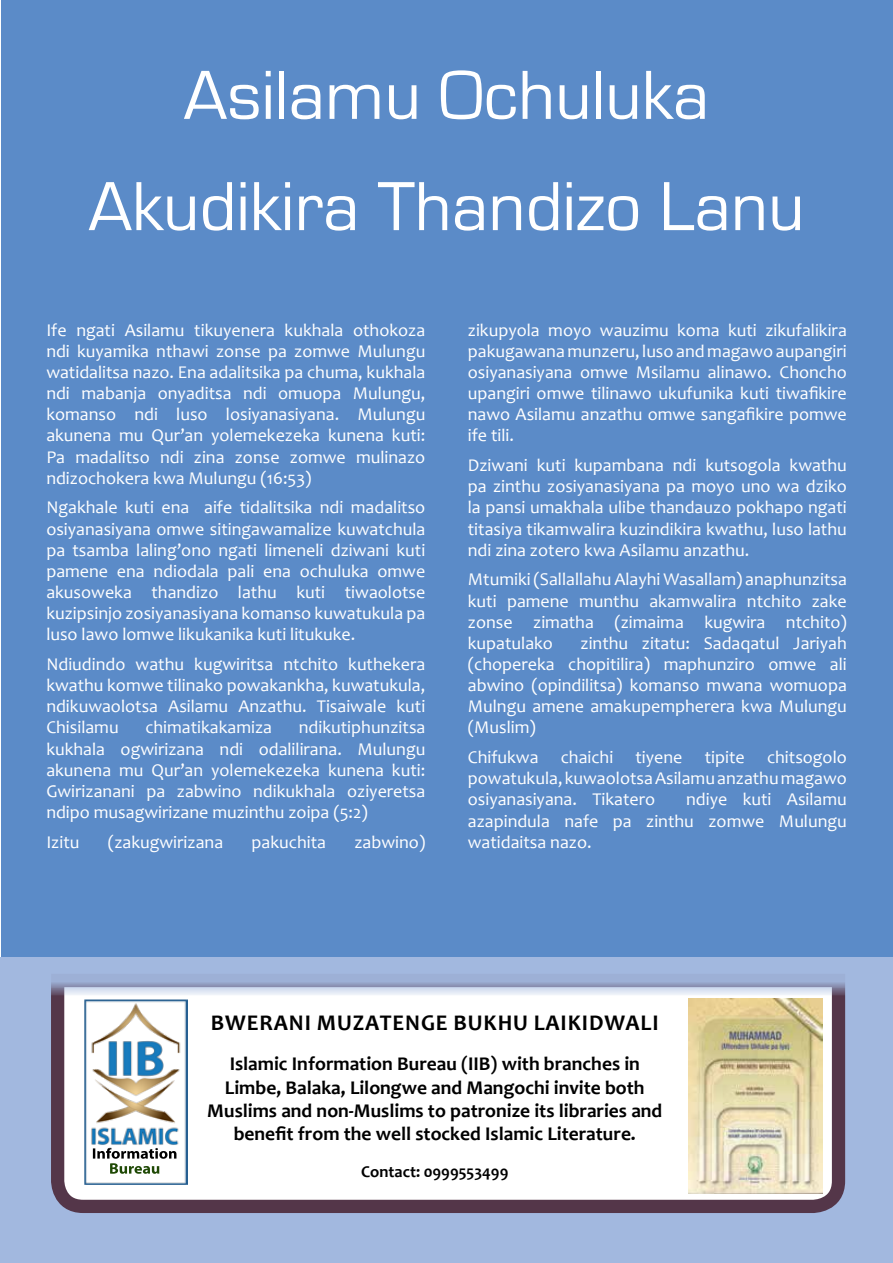
<style>
.page{position:relative;width:893px;height:1263px;background:#fff}
.page>*{position:absolute;margin:0;border:0;box-sizing:border-box;transform-origin:0 0}
.t1{font:72px/111.3px "Eurostile";color:#fff;text-align:center}
.t2{font:700 22.5px "Candara";letter-spacing:.04em;color:#000}
.t3{font:700 19.5px/23.4px "Candara";color:#000;text-align:center}
.t4{font:18px/21.1px "Candara";color:#fff;text-align:justify}
.t5{font:700 16.5px "Candara";color:#000}
</style>
<div class="page">
<div style="left:2px;top:0;width:891px;height:961px;background:#5b8bc8"></div>
<div style="left:0;top:958px;width:893px;height:305px;background:#a2b8df"></div>
<svg style="left:51px;top:982px;width:795px;height:231px;background:#e5e3e7"></svg>
<img style="left:85px;top:999px;width:102px;height:185px">
<img style="left:689px;top:999px;width:133px;height:194px">
<h1 class="t1" style="left:88px;top:41px;width:718px">Asilamu Ochuluka<br>Akudikira Thandizo Lanu</h1>
<p class="t4" style="left:46px;top:319px;width:381px">Ife ngati Asilamu tikuyenera kukhala othokoza ndi kuyamika nthawi zonse pa zomwe Mulungu watidalitsa nazo. Ena adalitsika pa chuma, kukhala ndi mabanja onyaditsa ndi omuopa Mulungu, komanso ndi luso losiyanasiyana. Mulungu akunena mu Qur’an yolemekezeka kunena kuti:<br>Pa madalitso ndi zina zonse zomwe mulinazo ndizochokera kwa Mulungu (16:53)</p>
<p class="t4" style="left:46px;top:497px;width:380px">Ngakhale kuti ena aife tidalitsika ndi madalitso osiyanasiyana omwe sitingawamalize kuwatchula pa tsamba laling’ono ngati limeneli dziwani kuti pamene ena ndiodala pali ena ochuluka omwe akusoweka thandizo lathu kuti tiwaolotse kuzipsinjo zosiyanasiyana komanso kuwatukula pa luso lawo lomwe likukanika kuti litukuke.</p>
<p class="t4" style="left:46px;top:653px;width:380px">Ndiudindo wathu kugwiritsa ntchito kuthekera kwathu komwe tilinako powakankha, kuwatukula, ndikuwaolotsa Asilamu Anzathu. Tisaiwale kuti Chisilamu</p>
<p class="t4" style="left:46px;top:717px;width:381px;text-indent:252px">ndikutiphunzitsa kukhala ogwirizana ndi odalilirana. Mulungu akunena mu Qur’an yolemekezeka kunena kuti:<br>Gwirizanani pa zabwino ndikukhala oziyeretsa ndipo musagwirizane muzinthu zoipa (5:2)</p>
<p class="t4" style="left:46px;top:831px;width:35px">Izitu</p>
<p class="t4" style="left:108px;top:831px;width:117px">(zakugwirizana</p>
<p class="t4" style="left:252px;top:831px;width:76px">pakuchita</p>
<p class="t4" style="left:354px;top:831px;width:72px">zabwino)</p>
<p class="t4" style="left:145px;top:717px;width:128px">chimatikakamiza</p>
<p class="t4" style="left:468px;top:319px;width:381px">zikupyola moyo wauzimu koma kuti zikufalikira pakugawana munzeru, luso and magawo aupangiri osiyanasiyana omwe Msilamu alinawo. Choncho upangiri omwe tilinawo ukufunika kuti tiwafikire nawo Asilamu anzathu omwe sangafikire pomwe ife tili.</p>
<p class="t4" style="left:468px;top:454px;width:380px">Dziwani kuti kupambana ndi kutsogola kwathu pa zinthu zosiyanasiyana pa moyo uno wa dziko la pansi umakhala ulibe thandauzo pokhapo ngati titasiya tikamwalira kuzindikira kwathu, luso lathu ndi zina zotero kwa Asilamu anzathu.</p>
<p class="t4" style="left:468px;top:569px;width:381px">Mtumiki (Sallallahu Alayhi Wasallam) anaphunzitsa kuti pamene munthu akamwalira ntchito zake zonse zimatha (zimaima kugwira ntchito) kupatulako</p>
<p class="t4" style="left:468px;top:632px;width:381px;text-indent:113px">zinthu zitatu: Sadaqatul Jariyah (chopereka chopitilira) maphunziro omwe ali abwino (opindilitsa) komanso mwana womuopa Mulngu amene amakupempherera kwa Mulungu (Muslim)</p>
<p class="t4" style="left:468px;top:746px;width:381px">Chifukwa chaichi tiyene tipite chitsogolo powatukula, kuwaolotsa Asilamu anzathu magawo osiyanasiyana. Tikatero</p>
<p class="t4" style="left:468px;top:789px;width:381px;text-indent:218px">ndiye kuti Asilamu azapindula nafe pa zinthu zomwe Mulungu watidaitsa nazo.</p>
<p class="t2" style="left:211px;top:1008px;width:449px">BWERANI MUZATENGE BUKHU LAIKIDWALI</p>
<p class="t3" style="left:207px;top:1052px;width:457px">Islamic Information Bureau (IIB) with branches in Limbe, Balaka, Lilongwe and Mangochi invite both Muslims and non-Muslims to patronize its libraries and benefit from the well stocked Islamic Literature.</p>
<p class="t5" style="left:361px;top:1161px;width:149px">Contact: 0999553499</p>
</div>
